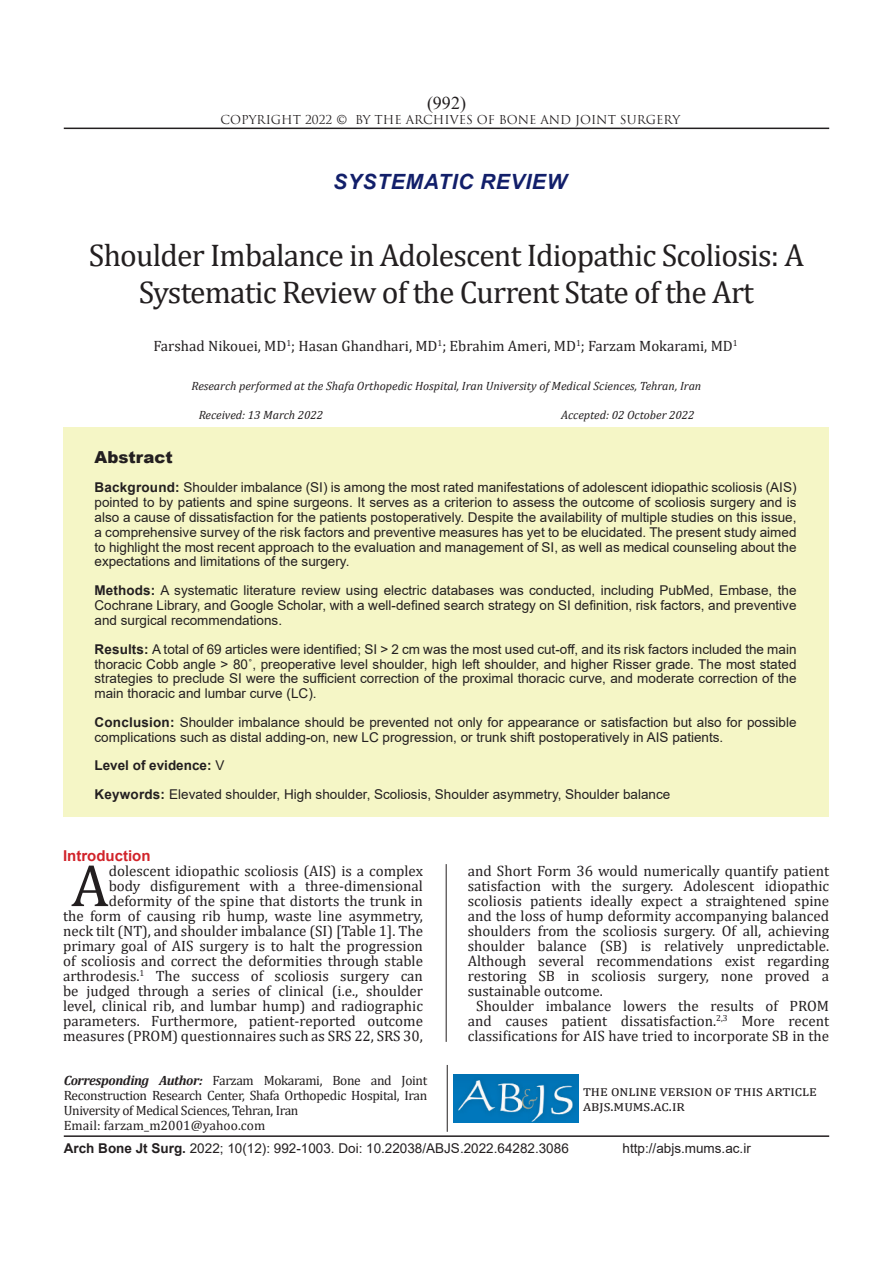
<style>
.page{position:relative;width:893px;height:1263px;background:#fff}
.page>*{position:absolute;margin:0;border:0;box-sizing:border-box;transform-origin:0 0}
.t1{font:60px "Cambria";color:#231f20}
.t2{font:31.5px/36.9px "Cambria";letter-spacing:-.025em;color:#231f20;text-align:center}
.sartitr{font:italic 700 21px "Arial";letter-spacing:.035em;color:#121f6a}
.t3{font:18px "Times New Roman";color:#231f20}
.CHEKIDEH{font:900 16.5px "Arial";color:#231f20}
.t4{font:15px/15px "Cambria";color:#231f20}
.Titr_ghermez_ABJS{font:700 15px "Arial";color:#d1232a}
.CHEKIDEH-2{font:13.5px/14.9px "Arial";color:#231f20;text-align:justify}
.نویسنده_مسئول{font:13.5px/15px "Cambria";letter-spacing:-.025em;color:#231f20;text-align:justify}
.نویسنده_مسئول-2{font:13.5px "Cambria";letter-spacing:.005em;color:#231f20}
.CHEKIDEH-3{font:700 13.5px "Arial";color:#231f20}
.ریسرچ{font:italic 12px "Cambria";color:#231f20}
.t5{font:12px "Trajan Pro";color:#231f20}
.tarikh{font:italic 12px "Cambria";color:#231f20}
.s1{font-weight:700}
.s2{font-weight:400}
.s3{font-weight:700;font-style:italic}
</style>
<div class="page">
<hr style="left:64px;top:128px;width:765px;height:1px;background:#231f20">
<hr style="left:64px;top:1135px;width:765px;height:2px;background:#231f20">
<hr style="left:447px;top:1065px;width:1px;height:67px;background:#231f20">
<img style="left:454px;top:1075px;width:125px;height:47px">
<div style="left:64px;top:427px;width:765px;height:389px;background:#f5f6c6"></div>
<hr style="left:446px;top:864px;width:1px;height:178px;background:#231f20">
<h3 class="t3" style="left:427px;top:91px;width:40px">)992(</h3>
<p class="t5" style="left:221px;top:112px;width:461px">COPYRIGHT 2022 © BY THE ARCHIVES OF BONE AND JOINT SURGERY</p>
<p class="sartitr" style="left:333px;top:167px;width:235px">SYSTEMATIC REVIEW</p>
<p class="t2" style="left:89px;top:236px;width:717px">Shoulder Imbalance in Adolescent Idiopathic Scoliosis: A<br>Systematic Review of the Current State of the Art</p>
<p class="t4" style="left:153px;top:338px;width:586px">Farshad Nikouei, MD<sup>1</sup>; Hasan Ghandhari, MD<sup>1</sup>; Ebrahim Ameri, MD<sup>1</sup>; Farzam Mokarami, MD<sup>1</sup></p>
<p class="ریسرچ" style="left:192px;top:377px;width:511px">Research performed at the Shafa Orthopedic Hospital, Iran University of Medical Sciences, Tehran, Iran</p>
<p class="tarikh" style="left:199px;top:406px;width:126px">Received: 13 March 2022</p>
<p class="tarikh" style="left:561px;top:406px;width:135px">Accepted: 02 October 2022</p>
<p class="CHEKIDEH" style="left:94px;top:445px;width:80px">Abstract</p>
<p class="CHEKIDEH-2" style="left:94px;top:480px;width:704px"><span class="s1">Background:</span> Shoulder imbalance (SI) is among the most rated manifestations of adolescent idiopathic scoliosis (AIS) pointed to by patients and spine surgeons. It serves as a criterion to assess the outcome of scoliosis surgery and is also a cause of dissatisfaction for the patients postoperatively. Despite the availability of multiple studies on this issue, a comprehensive survey of the risk factors and preventive measures has yet to be elucidated. The present study aimed to highlight the most recent approach to the evaluation and management of SI, as well as medical counseling about the expectations and limitations of the surgery.</p>
<p class="CHEKIDEH-2" style="left:94px;top:583px;width:703px"><span class="s1">Methods:</span> A systematic literature review using electric databases was conducted, including PubMed, Embase, the Cochrane Library, and Google Scholar, with a well-defined search strategy on SI definition, risk factors, and preventive and surgical recommendations.</p>
<p class="CHEKIDEH-2" style="left:94px;top:641px;width:703px"><span class="s1">Results:</span> A total of 69 articles were identified; SI &gt; 2 cm was the most used cut-off, and its risk factors included the main thoracic Cobb angle &gt; 80˚, preoperative level shoulder, high left shoulder, and higher Risser grade. The most stated strategies to preclude SI were the sufficient correction of the proximal thoracic curve, and moderate correction of the main thoracic and lumbar curve (LC).</p>
<p class="CHEKIDEH-2" style="left:94px;top:715px;width:703px"><span class="s1">Conclusion:</span> Shoulder imbalance should be prevented not only for appearance or satisfaction but also for possible complications such as distal adding-on, new LC progression, or trunk shift postoperatively in AIS patients.</p>
<p class="CHEKIDEH-3" style="left:94px;top:756px;width:132px">Level of evidence: <span class="s2">V</span></p>
<p class="CHEKIDEH-2" style="left:94px;top:786px;width:577px"><span class="s1">Keywords:</span> Elevated shoulder, High shoulder, Scoliosis, Shoulder asymmetry, Shoulder balance</p>
<p class="Titr_ghermez_ABJS" style="left:63px;top:845px;width:89px">Introduction</p>
<p class="t1" style="left:71px;top:850px;width:39px">A</p>
<p class="t4" style="left:63px;top:863px;width:361px;text-align:right">dolescent idiopathic scoliosis (AIS) is a complex<br>body disfigurement with a three-dimensional deformity of the spine that distorts the trunk in<br>the form of causing rib hump, waste line asymmetry, neck tilt (NT), and shoulder imbalance (SI) [Table 1]. The primary goal of AIS surgery is to halt the progression of scoliosis and correct the deformities through stable arthrodesis.<sup>1</sup> The success of scoliosis surgery can be judged through a series of clinical (i.e., shoulder level, clinical rib, and lumbar hump) and radiographic parameters. Furthermore, patient-reported outcome measures (PROM) questionnaires such as SRS 22, SRS 30,</p>
<p class="t4" style="left:468px;top:863px;width:363px;text-align:justify">and Short Form 36 would numerically quantify patient satisfaction with the surgery. Adolescent idiopathic scoliosis patients ideally expect a straightened spine and the loss of hump deformity accompanying balanced shoulders from the scoliosis surgery. Of all, achieving shoulder balance (SB) is relatively unpredictable.<br>Although several recommendations exist regarding restoring SB in scoliosis surgery, none proved a sustainable outcome.</p>
<p class="t4" style="left:468px;top:998px;width:363px;text-align:center">Shoulder imbalance lowers the results of PROM and causes patient dissatisfaction.<sup>2,3</sup> More recent classifications for AIS have tried to incorporate SB in the</p>
<p class="نویسنده_مسئول" style="left:64px;top:1073px;width:365px"><span class="s3">Corresponding Author:</span> Farzam Mokarami, Bone and Joint Reconstruction Research Center, Shafa Orthopedic Hospital, Iran University of Medical Sciences, Tehran, Iran</p>
<p class="نویسنده_مسئول-2" style="left:64px;top:1117px;width:203px">Email: farzam_m2001@yahoo.com</p>
<p class="t4" style="left:583px;top:1083px;width:235px">the online version of this article abjs.mums.ac.ir</p>
<p class="CHEKIDEH-2" style="left:64px;top:1140px;width:507px"><span class="s1">Arch Bone Jt Surg.</span> 2022; 10(12): 992-1003. Doi: 10.22038/ABJS.2022.64282.3086</p>
<p class="CHEKIDEH-2" style="left:623px;top:1140px;width:130px">http://abjs.mums.ac.ir</p>
</div>
